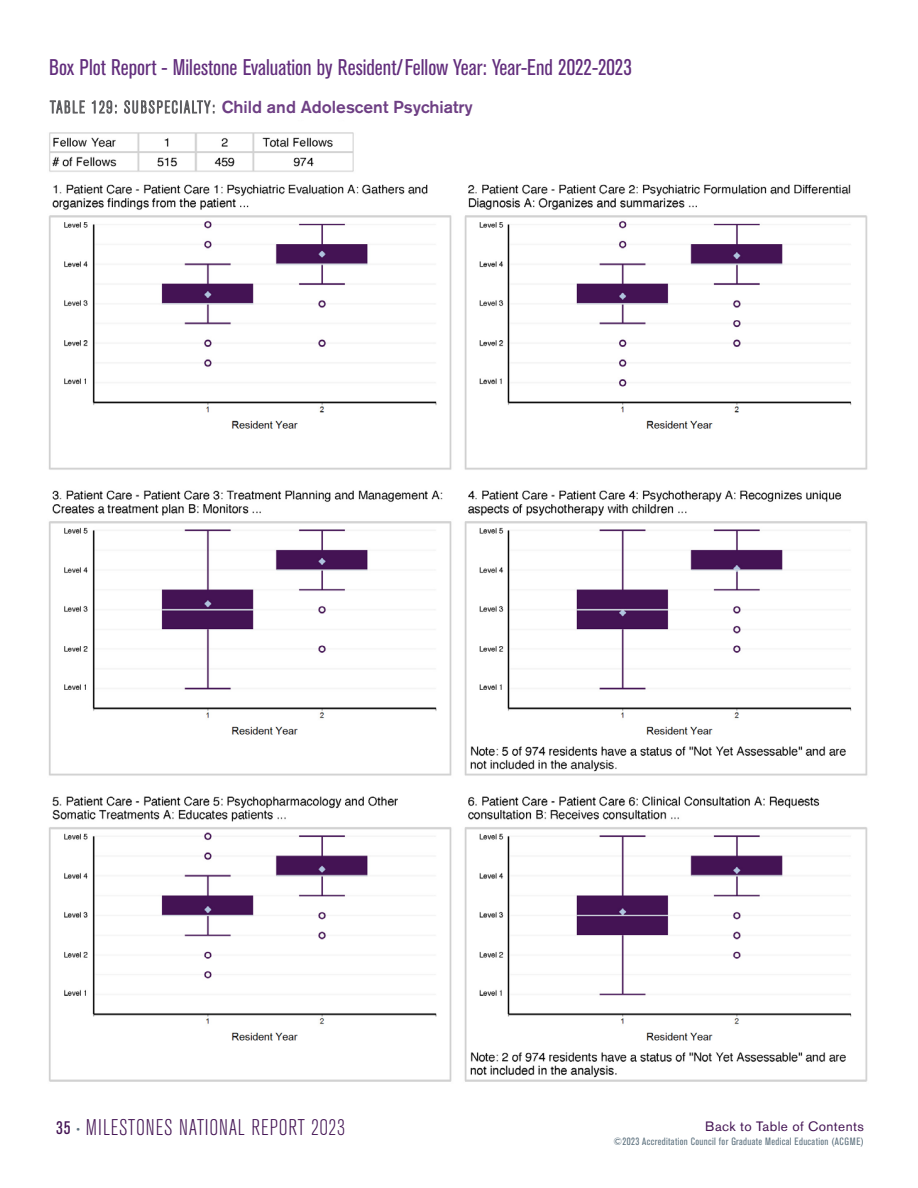
<style>
.page{position:relative;width:918px;height:1188px;background:#fff}
.page>*{position:absolute;margin:0;border:0;box-sizing:border-box;transform-origin:0 0}
.t1{font:condensed 22.5px "Akzidenz Grotesk BE";color:#622d7c}
.t2{font:300 condensed 22.5px "Akzidenz Grotesk BE";letter-spacing:.03em;color:#431353}
.t3{font:500 17.25px "Akzidenz Grotesk BE";color:#6e3f84}
.t4{font:13.5px "Akzidenz Grotesk BE";letter-spacing:.03em;color:#431353}
.t5{font:condensed 10.5px "Akzidenz Grotesk BE";letter-spacing:.03em;color:#5f7380}
.s1{font-weight:300;font-stretch:condensed;color:#57585b}
.s2{font-weight:400;font-size:18px}
.s3{font-weight:400;font-size:10.5px;color:#5f7380}
</style>
<div class="page">
<img style="left:49px;top:132px;width:819px;height:950px">
<p class="t1" style="left:49px;top:55px;width:584px">Box Plot Report - Milestone Evaluation by Resident/Fellow Year: Year-End 2022-2023</p>
<p class="t3" style="left:50px;top:96px;width:424px"><span class="s1">TABLE 129: SUBSPECIALTY:</span> Child and Adolescent Psychiatry</p>
<p class="t2" style="left:56px;top:1116px;width:290px"><span class="s2">35</span> <span class="s3">•</span> MILESTONES NATIONAL REPORT 2023</p>
<p class="t4" style="left:705px;top:1118px;width:160px">Back to Table of Contents</p>
<p class="t5" style="left:614px;top:1135px;width:252px">©2023 Accreditation Council for Graduate Medical Education (ACGME)</p>
</div>
